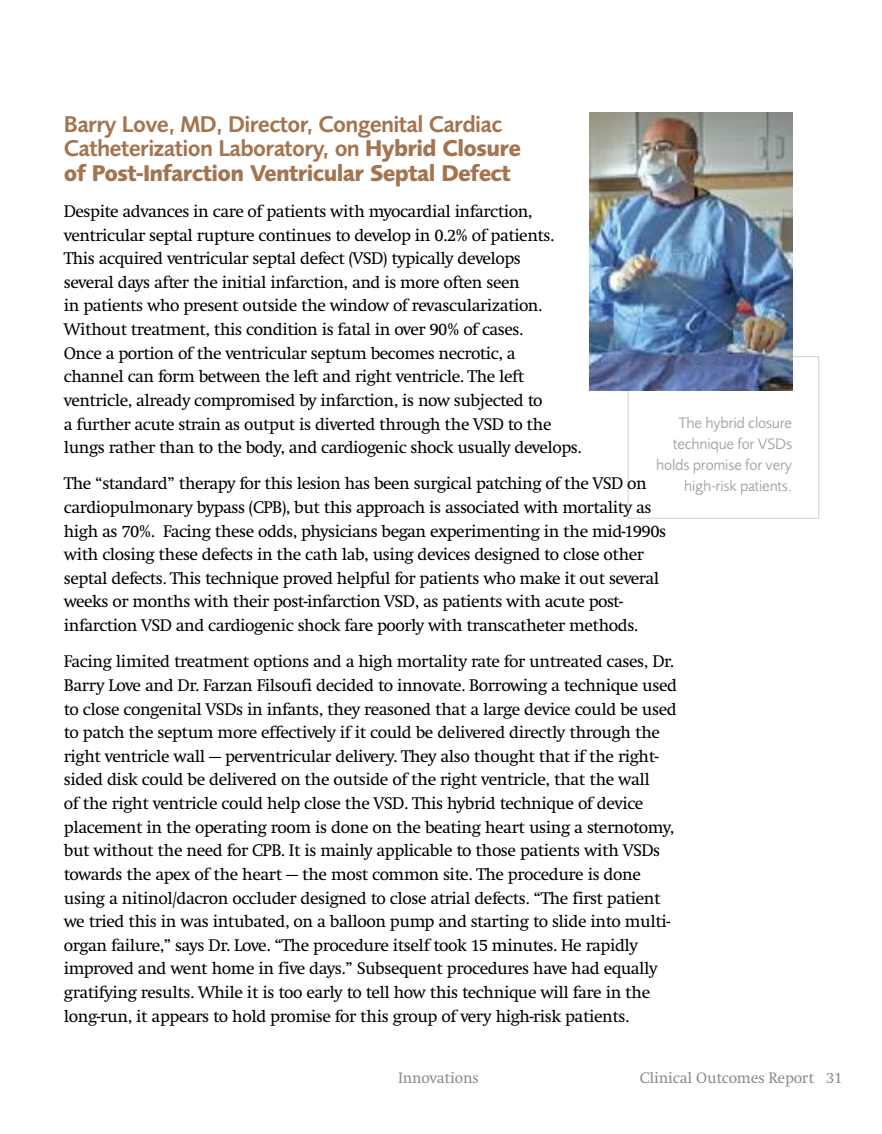
<style>
.page{position:relative;width:882px;height:1134px;background:#fff}
.page>*{position:absolute;margin:0;border:0;box-sizing:border-box;transform-origin:0 0}
.t1{font:600 23.62px/24.5px "Foundry Sans";letter-spacing:-.03em;color:#a37450}
.t2{font:17.5px/23.6px "Swift";letter-spacing:-.03em;color:#000}
.t3{font:15.75px/21px "Foundry Sans";letter-spacing:-.015em;color:#a2a4a3;text-align:right}
.t4{font:15.75px "Swift";letter-spacing:-.015em;color:#8b8d8c}
.s1{font-weight:700}
</style>
<div class="page">
<div style="left:628px;top:356px;width:191px;height:163px;border:1px solid #d1d1d1"></div>
<img style="left:590px;top:112px;width:202px;height:279px">
<h1 class="t1" style="left:64px;top:114px;width:459px">Barry Love, MD, Director, Congenital Cardiac<br>Catheterization Laboratory, on <span class="s1">Hybrid Closure of Post-Infarction Ventricular Septal Defect</span></h1>
<p class="t2" style="left:64px;top:199px;width:519px">Despite advances in care of patients with myocardial infarction, ventricular septal rupture continues to develop in 0.2% of patients.<br>This acquired ventricular septal defect (VSD) typically develops<br>several days after the initial infarction, and is more often seen<br>in patients who present outside the window of revascularization.<br>Without treatment, this condition is fatal in over 90% of cases.<br>Once a portion of the ventricular septum becomes necrotic, a<br>channel can form between the left and right ventricle. The left ventricle, already compromised by infarction, is now subjected to<br>a further acute strain as output is diverted through the VSD to the lungs rather than to the body, and cardiogenic shock usually develops.</p>
<p class="t2" style="left:64px;top:472px;width:604px">The “standard” therapy for this lesion has been surgical patching of the VSD on cardiopulmonary bypass (CPB), but this approach is associated with mortality as high as 70%. Facing these odds, physicians began experimenting in the mid-1990s with closing these defects in the cath lab, using devices designed to close other septal defects. This technique proved helpful for patients who make it out several weeks or months with their post-infarction VSD, as patients with acute post&shy;infarction VSD and cardiogenic shock fare poorly with transcatheter methods.</p>
<p class="t2" style="left:64px;top:649px;width:615px">Facing limited treatment options and a high mortality rate for untreated cases, Dr.<br>Barry Love and Dr. Farzan Filsoufi decided to innovate. Borrowing a technique used to close congenital VSDs in infants, they reasoned that a large device could be used to patch the septum more effectively if it could be delivered directly through the right ventricle wall — perventricular delivery. They also thought that if the right&shy;sided disk could be delivered on the outside of the right ventricle, that the wall<br>of the right ventricle could help close the VSD. This hybrid technique of device placement in the operating room is done on the beating heart using a sternotomy, but without the need for CPB. It is mainly applicable to those patients with VSDs towards the apex of the heart — the most common site. The procedure is done using a nitinol/dacron occluder designed to close atrial defects. “The first patient we tried this in was intubated, on a balloon pump and starting to slide into multi&shy;organ failure,” says Dr. Love. “The procedure itself took 15 minutes. He rapidly improved and went home in five days.” Subsequent procedures have had equally gratifying results. While it is too early to tell how this technique will fare in the long-run, it appears to hold promise for this group of very high-risk patients.</p>
<p class="t3" style="left:656px;top:414px;width:138px">The hybrid closure technique for VSDs holds promise for very high-risk patients.</p>
<p class="t4" style="left:398px;top:1068px;width:82px">Innovations</p>
<p class="t4" style="left:640px;top:1068px;width:204px">Clinical Outcomes Report 31</p>
</div>
